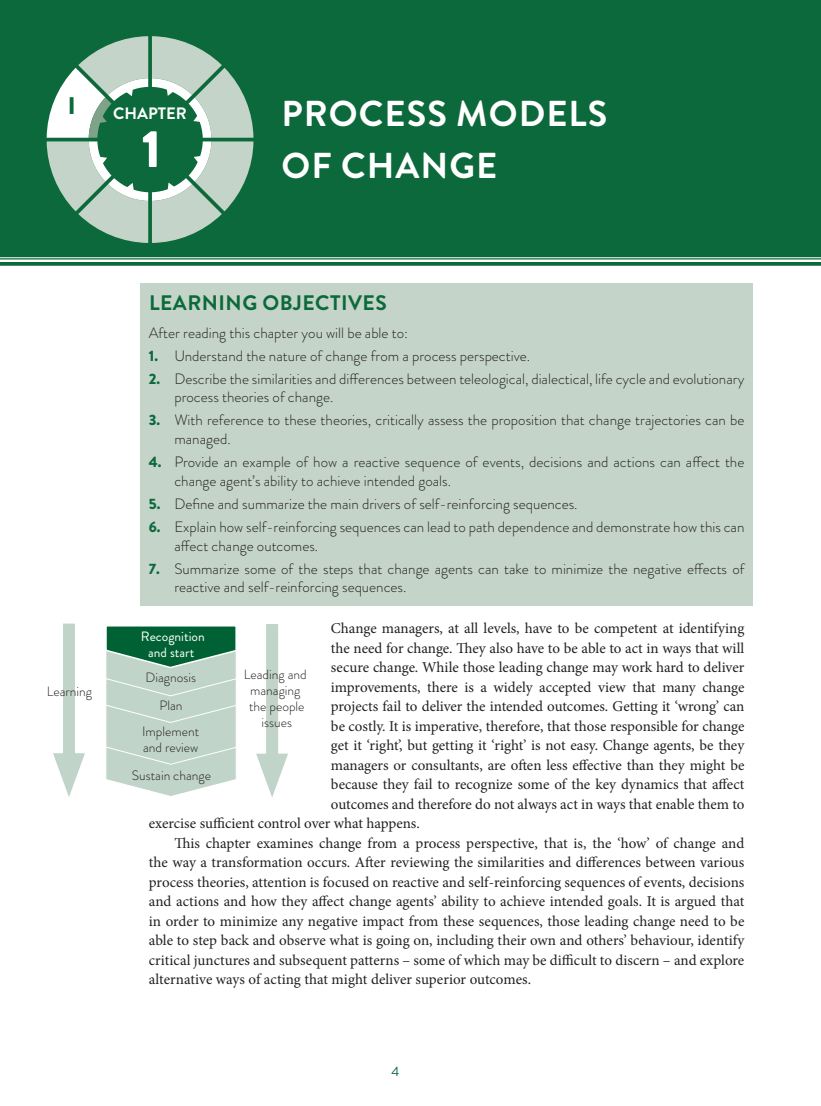
<style>
.page{position:relative;width:821px;height:1106px;background:#fff}
.page>*{position:absolute;margin:0;border:0;box-sizing:border-box;transform-origin:0 0}
.t1{font:52.5px "Brandon Grotesque Black 5";color:#fff}
.t2{font:36px/52.5px "Brandon Grotesque Bold 12";letter-spacing:.03em;color:#fff}
.t3{font:24px "Brandon Grotesque Black 5";color:#0c693b}
.t4{font:21px "Brandon Grotesque Bold 12";letter-spacing:.025em;color:#0c693b}
.t5{font:16.5px "Brandon Grotesque Bold 13";color:#fff}
.t6{font:15px "Minion Pro Regular 2";color:#231f20}
.t7{font:15px/18.8px "Brandon Grotesque Light 15";color:#231f20}
.t8{font:13.5px/16.2px "Brandon Grotesque Light 13";color:#231f20;text-align:center}
.t9{font:13.5px/16.2px "Brandon Grotesque Regular 3";color:#fff;text-align:center}
.t10{font:13.5px "Brandon Grotesque Regular 5";color:#0c693b}
.s1{font-family:"Brandon Grotesque Black 4";color:#0c693b}
</style>
<div class="page">
<div style="left:0;top:0;width:821px;height:257px;background:#0c693b"></div>
<hr style="left:0;top:258px;width:821px;height:1px;background:#0c693b">
<svg style="left:0;top:262px;width:821px;height:4px;background:#1a7246"></svg>
<div style="left:140px;top:283px;width:613px;height:42px;background:#c4d4c8"></div>
<div style="left:140px;top:318px;width:613px;height:32px;background:#c4d4c8"></div>
<div style="left:140px;top:341px;width:613px;height:32px;background:#c4d4c8"></div>
<div style="left:140px;top:364px;width:613px;height:51px;background:#c4d4c8"></div>
<div style="left:140px;top:406px;width:613px;height:51px;background:#c4d4c8"></div>
<div style="left:140px;top:448px;width:613px;height:51px;background:#c4d4c8"></div>
<div style="left:140px;top:490px;width:613px;height:32px;background:#c4d4c8"></div>
<div style="left:140px;top:513px;width:613px;height:50px;background:#c4d4c8"></div>
<div style="left:140px;top:554px;width:613px;height:51px;background:#c4d4c8"></div>
<div style="left:266px;top:624px;width:12px;height:148px;background:#c1d4c9"></div>
<svg style="left:256px;top:753px;width:32px;height:44px"></svg>
<div style="left:63px;top:623px;width:12px;height:148px;background:#c1d4c9"></div>
<svg style="left:53px;top:753px;width:32px;height:44px"></svg>
<svg style="left:105px;top:625px;width:131px;height:171px;background:#a3c3b2"></svg>
<svg style="left:47px;top:36px;width:206px;height:207px"></svg>
<h3 class="t3" style="left:68px;top:89px;width:9px">I</h3>
<p class="t5" style="left:113px;top:102px;width:75px">CHAPTER</p>
<h1 class="t1" style="left:142px;top:112px;width:21px">1</h1>
<h2 class="t2" style="left:281px;top:88px;width:327px">PROCESS MODELS<br>OF CHANGE</h2>
<p class="t8" style="left:47px;top:683px;width:47px">Learning</p>
<h3 class="t4" style="left:149px;top:288px;width:239px">LEARNING OBJECTIVES</h3>
<p class="t7" style="left:149px;top:323px;width:261px">After reading this chapter you will be able to:</p>
<p class="t7" style="left:149px;top:346px;width:383px"><span class="s1">1.</span> Understand the nature of change from a process perspective.</p>
<p class="t7" style="left:174px;top:369px;width:571px;text-indent:-26px"><span class="s1">2.</span> Describe the similarities and differences between teleological, dialectical, life cycle and evolutionary process theories of change.</p>
<p class="t7" style="left:174px;top:411px;width:571px;text-indent:-26px"><span class="s1">3.</span> With reference to these theories, critically assess the proposition that change trajectories can be managed.</p>
<p class="t7" style="left:174px;top:452px;width:571px;text-indent:-26px"><span class="s1">4.</span> Provide an example of how a reactive sequence of events, decisions and actions can affect the change agent’s ability to achieve intended goals.</p>
<p class="t7" style="left:149px;top:494px;width:430px"><span class="s1">5.</span> Define and summarize the main drivers of self-reinforcing sequences.</p>
<p class="t7" style="left:174px;top:517px;width:571px;text-indent:-26px"><span class="s1">6.</span> Explain how self-reinforcing sequences can lead to path dependence and demonstrate how this can affect change outcomes.</p>
<p class="t7" style="left:174px;top:559px;width:571px;text-indent:-26px"><span class="s1">7.</span> Summarize some of the steps that change agents can take to minimize the negative effects of reactive and self-reinforcing sequences.</p>
<p class="t6" style="left:331px;top:618px;width:415px">Change managers, at all levels, have to be competent at identifying</p>
<p class="t6" style="left:331px;top:638px;width:415px">the need for change. They also have to be able to act in ways that will</p>
<p class="t6" style="left:331px;top:657px;width:415px">secure change. While those leading change may work hard to deliver</p>
<p class="t6" style="left:331px;top:677px;width:415px">improvements, there is a widely accepted view that many change</p>
<p class="t6" style="left:331px;top:696px;width:415px">projects fail to deliver the intended outcomes. Getting it ‘wrong’ can</p>
<p class="t6" style="left:331px;top:716px;width:415px">be costly. It is imperative, therefore, that those responsible for change</p>
<p class="t6" style="left:331px;top:735px;width:415px">get it ‘right’, but getting it ‘right’ is not easy. Change agents, be they</p>
<p class="t6" style="left:331px;top:755px;width:415px">managers or consultants, are often less effective than they might be</p>
<p class="t6" style="left:331px;top:774px;width:415px">because they fail to recognize some of the key dynamics that affect</p>
<p class="t6" style="left:331px;top:794px;width:415px">outcomes and therefore do not always act in ways that enable them to</p>
<p class="t6" style="left:149px;top:813px;width:272px">exercise sufficient control over what happens.</p>
<p class="t6" style="left:174px;top:833px;width:571px">This chapter examines change from a process perspective, that is, the ‘how’ of change and</p>
<p class="t6" style="left:149px;top:852px;width:597px">the way a transformation occurs. After reviewing the similarities and differences between various</p>
<p class="t6" style="left:149px;top:872px;width:597px">process theories, attention is focused on reactive and self-reinforcing sequences of events, decisions</p>
<p class="t6" style="left:149px;top:891px;width:597px">and actions and how they affect change agents’ ability to achieve intended goals. It is argued that</p>
<p class="t6" style="left:149px;top:911px;width:597px">in order to minimize any negative impact from these sequences, those leading change need to be</p>
<p class="t6" style="left:149px;top:930px;width:597px">able to step back and observe what is going on, including their own and others’ behaviour, identify</p>
<p class="t6" style="left:149px;top:950px;width:597px">critical junctures and subsequent patterns – some of which may be difficult to discern – and explore</p>
<p class="t6" style="left:149px;top:969px;width:384px">alternative ways of acting that might deliver superior outcomes.</p>
<p class="t9" style="left:141px;top:628px;width:65px">Recognition and start</p>
<p class="t8" style="left:244px;top:666px;width:64px">Leading and managing the people issues</p>
<p class="t8" style="left:145px;top:663px;width:52px;line-height:28.2px">Diagnosis<br>Plan</p>
<p class="t8" style="left:142px;top:722px;width:59px;text-align:left">Implement and review</p>
<p class="t8" style="left:132px;top:767px;width:81px">Sustain change</p>
<p class="t10" style="left:391px;top:1061px;width:9px">4</p>
</div>
